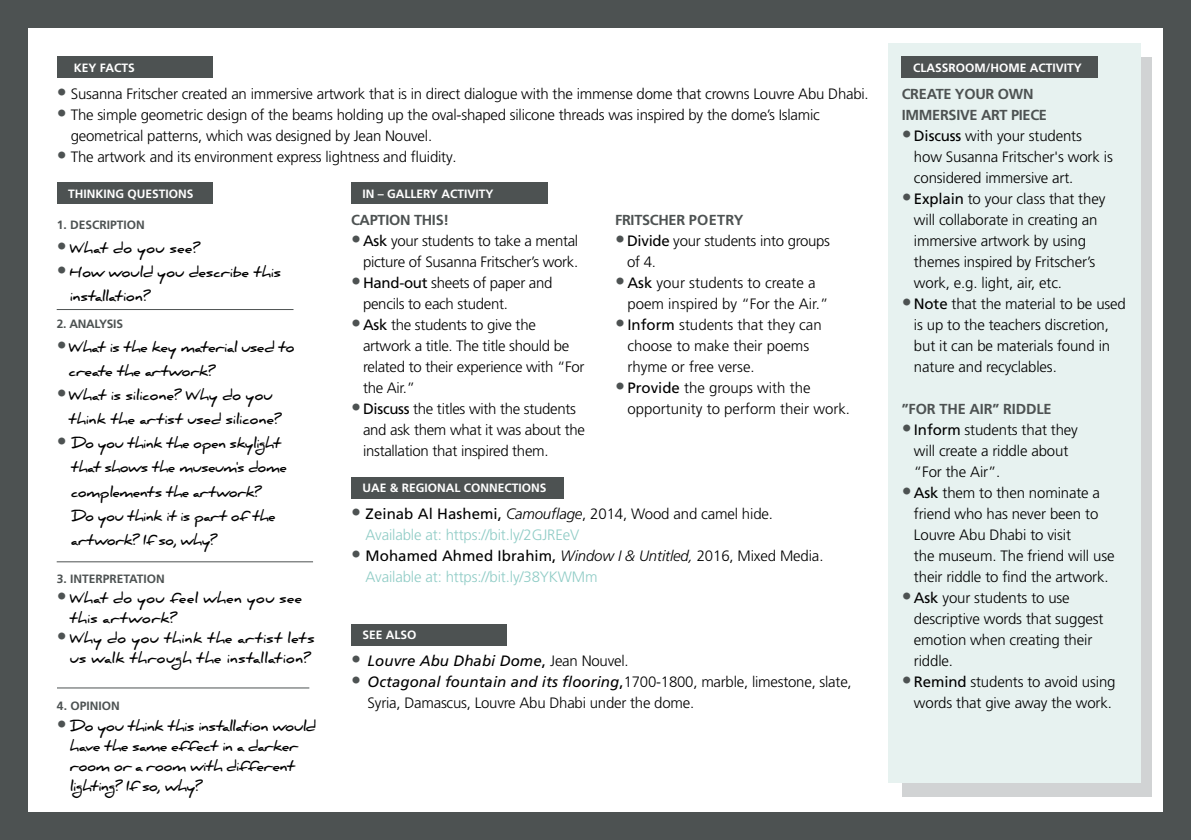
<style>
.page{position:relative;width:1191px;height:840px;background:#fff}
.page>*{position:absolute;margin:0;border:0;box-sizing:border-box;transform-origin:0 0}
.t1{font:300 15px/21px "Frutiger LT Pro";letter-spacing:-.015em;color:#000}
.t2{font:300 15px/21px "Frutiger LT Pro";letter-spacing:-.01em;color:#90ccc6}
.t3{font:italic 15px "Frutiger LT Pro";letter-spacing:.005em;color:#000}
.t4{font:700 14.4px/21px "Frutiger LT Pro";letter-spacing:-.02em;color:#4d5252}
.t5{font:700 14px/24px "Daniel";letter-spacing:-.02em;color:#000}
.t6{font:700 14px/20px "Daniel";letter-spacing:.01em;color:#000}
.t7{font:700 12px "Frutiger LT Pro";color:#fff}
.t8{font:700 12px "Frutiger LT Pro";color:#4d5252}
.t9{font:700 12px "Frutiger LT Pro";letter-spacing:-.02em;color:#4d5252}
.s1{font-size:20px;color:#4d5252}
.s2{font-family:"Frutiger LT Pro";font-weight:300;font-size:20px;color:#4d5252}
.s3{font-weight:400}
.s4{font-weight:400;color:#000}
.s5{font-style:italic;color:#000}
.s6{color:#000}
.s7{font-weight:300;font-style:normal;font-size:20px;color:#4d5252}
.s8{font-style:normal}
.s9{font-weight:300;font-style:normal}
.s10{font-weight:400;font-style:italic}
</style>
<div class="page">
<div style="left:57px;top:57px;width:156px;height:21px;background:#4d5252"></div>
<div style="left:351px;top:477px;width:212px;height:21px;background:#4d5252"></div>
<div style="left:351px;top:624px;width:156px;height:21px;background:#4d5252"></div>
<div style="left:57px;top:183px;width:156px;height:21px;background:#4d5252"></div>
<div style="left:901px;top:57px;width:250px;height:738px;background:#d1d3d4"></div>
<div style="left:888px;top:43px;width:253px;height:739px;background:#e7f2f0"></div>
<div style="left:901px;top:57px;width:197px;height:21px;background:#4d5252"></div>
<div style="left:351px;top:183px;width:196px;height:21px;background:#4d5252"></div>
<hr style="left:57px;top:309px;width:236px;height:1px;background:#4d5252">
<hr style="left:57px;top:561px;width:256px;height:1px;background:#4d5252">
<hr style="left:57px;top:687px;width:252px;height:1px;background:#4d5252">
<div style="left:0;top:0;width:27px;height:839px;background:#4d5252"></div>
<div style="left:1163px;top:0;width:28px;height:839px;background:#4d5252"></div>
<div style="left:11px;top:0;width:1180px;height:27px;background:#4d5252"></div>
<div style="left:11px;top:812px;width:1180px;height:27px;background:#4d5252"></div>
<p class="t7" style="left:74px;top:60px;width:62px">KEY FACTS</p>
<p class="t1" style="left:57px;top:83px;width:813px"><span class="s1">•</span> Susanna Fritscher created an immersive artwork that is in direct dialogue with the immense dome that crowns Louvre Abu Dhabi.</p>
<p class="t1" style="left:71px;top:104px;width:750px;text-indent:-14px"><span class="s1">•</span> The simple geometric design of the beams holding up the oval-shaped silicone threads was inspired by the dome’s Islamic geometrical patterns, which was designed by Jean Nouvel.</p>
<p class="t1" style="left:57px;top:146px;width:401px"><span class="s1">•</span> The artwork and its environment express lightness and fluidity.</p>
<p class="t7" style="left:68px;top:186px;width:127px">THINKING QUESTIONS</p>
<p class="t8" style="left:57px;top:218px;width:90px">1. DESCRIPTION</p>
<p class="t6" style="left:57px;top:238px;width:145px"><span class="s2">•</span> What do you see?</p>
<p class="t5" style="left:70px;top:260px;width:213px;text-indent:-13px"><span class="s2">•</span> How would you describe this installation?</p>
<p class="t9" style="left:57px;top:317px;width:68px">2. ANALYSIS</p>
<p class="t5" style="left:69px;top:335px;width:228px;text-indent:-12px"><span class="s2">•</span> What is the key material used to create the artwork?</p>
<p class="t5" style="left:69px;top:383px;width:214px;text-indent:-12px"><span class="s2">•</span> What is silicone? Why do you think the artist used silicone?</p>
<p class="t5" style="left:71px;top:431px;width:217px;text-indent:-15px"><span class="s2">•</span> Do you think the open skylight that shows the museum's dome complements the artwork?<br>Do you think it is part of the artwork? If so, why?</p>
<p class="t8" style="left:57px;top:571px;width:110px">3. INTERPRETATION</p>
<p class="t6" style="left:70px;top:587px;width:234px;text-indent:-13px"><span class="s2">•</span> What do you feel when you see this artwork?</p>
<p class="t6" style="left:57px;top:627px;width:260px;text-align:right"><span class="s2">•</span> Why do you think the artist lets us walk through the installation?</p>
<p class="t8" style="left:57px;top:698px;width:64px">4. OPINION</p>
<p class="t5" style="left:70px;top:715px;width:248px;line-height:20px;text-indent:-13px"><span class="s2">•</span> Do you think this installation would have the same effect in a darker room or a room with different lighting? If so, why?</p>
<p class="t7" style="left:362px;top:186px;width:132px">IN – GALLERY ACTIVITY</p>
<p class="t4" style="left:351px;top:209px;width:100px">CAPTION THIS!</p>
<p class="t1" style="left:351px;top:230px;width:229px;text-align:right"><span class="s1">•</span><span class="s3">Ask</span> your students to take a mental picture of Susanna Fritscher’s work.</p>
<p class="t1" style="left:363px;top:272px;width:191px;text-indent:-12px"><span class="s1">•</span><span class="s3">Hand-out</span> sheets of paper and pencils to each student.</p>
<p class="t1" style="left:363px;top:314px;width:223px;text-indent:-12px"><span class="s1">•</span><span class="s3">Ask</span> the students to give the artwork a title. The title should be related to their experience with “For the Air.”</p>
<p class="t1" style="left:363px;top:398px;width:223px;text-indent:-12px"><span class="s1">•</span><span class="s3">Discuss</span> the titles with the students and ask them what it was about the installation that inspired them.</p>
<p class="t7" style="left:362px;top:480px;width:186px">UAE &amp; REGIONAL CONNECTIONS</p>
<p class="t4" style="left:615px;top:209px;width:130px">FRITSCHER POETRY</p>
<p class="t1" style="left:627px;top:230px;width:204px;text-indent:-12px"><span class="s1">•</span><span class="s3">Divide</span> your students into groups of 4.</p>
<p class="t1" style="left:627px;top:272px;width:202px;text-indent:-12px"><span class="s1">•</span> <span class="s3">Ask</span> your students to create a poem inspired by “For the Air.”</p>
<p class="t1" style="left:627px;top:314px;width:196px;text-indent:-12px"><span class="s1">•</span> <span class="s3">Inform</span> students that they can choose to make their poems rhyme or free verse.</p>
<p class="t1" style="left:627px;top:377px;width:224px;text-indent:-12px"><span class="s1">•</span> <span class="s3">Provide</span> the groups with the opportunity to perform their work.</p>
<p class="t2" style="left:365px;top:503px;width:409px;text-indent:-15px"><span class="s1">•</span> <span class="s4">Zeinab Al Hashemi,</span> <span class="s5">Camouflage</span><span class="s6">, 2014, Wood and camel hide.<br></span>Available at: https://bit.ly/2GJREeV</p>
<p class="t2" style="left:365px;top:545px;width:459px;text-indent:-15px"><span class="s1">•</span> <span class="s4">Mohamed Ahmed Ibrahim,</span> <span class="s5">Window I &amp; Untitled,</span> <span class="s6">2016, Mixed Media.<br></span>Available at: https://bit.ly/38YKWMm</p>
<p class="t7" style="left:362px;top:627px;width:56px">SEE ALSO</p>
<p class="t3" style="left:351px;top:652px;width:279px"><span class="s7">•</span> Louvre Abu Dhabi Dome<span class="s8">,</span> <span class="s9">Jean Nouvel.</span></p>
<p class="t1" style="left:367px;top:671px;width:486px;text-indent:-17px"><span class="s1">•</span> <span class="s10">Octagonal fountain and its flooring</span><span class="s3">,</span>1700-1800, marble, limestone, slate,<br>Syria, Damascus, Louvre Abu Dhabi under the dome.</p>
<p class="t7" style="left:913px;top:60px;width:170px">CLASSROOM/HOME ACTIVITY</p>
<p class="t4" style="left:901px;top:83px;width:147px">CREATE YOUR OWN<br>IMMERSIVE ART PIECE</p>
<p class="t1" style="left:914px;top:125px;width:200px;text-indent:-12px"><span class="s1">•</span> <span class="s3">Discuss</span> with your students how Susanna Fritscher's work is considered immersive art.</p>
<p class="t1" style="left:914px;top:188px;width:193px;text-indent:-12px"><span class="s1">•</span> <span class="s3">Explain</span> to your class that they will collaborate in creating an immersive artwork by using themes inspired by Fritscher’s work, e.g. light, air, etc.</p>
<p class="t1" style="left:914px;top:293px;width:213px;text-indent:-12px"><span class="s1">•</span> <span class="s3">Note</span> that the material to be used is up to the teachers discretion, but it can be materials found in nature and recyclables.</p>
<p class="t4" style="left:901px;top:398px;width:151px">”FOR THE AIR” RIDDLE</p>
<p class="t1" style="left:914px;top:419px;width:165px;text-indent:-12px"><span class="s1">•</span> <span class="s3">Inform</span> students that they will create a riddle about “For the Air”.</p>
<p class="t1" style="left:914px;top:482px;width:202px;text-indent:-12px"><span class="s1">•</span> <span class="s3">Ask</span> them to then nominate a friend who has never been to<br>Louvre Abu Dhabi to visit<br>the museum. The friend will use their riddle to find the artwork.</p>
<p class="t1" style="left:914px;top:587px;width:191px;text-indent:-12px"><span class="s1">•</span> <span class="s3">Ask</span> your students to use descriptive words that suggest emotion when creating their riddle.</p>
<p class="t1" style="left:901px;top:671px;width:215px;text-align:center"><span class="s1">•</span> <span class="s3">Remind</span> students to avoid using words that give away the work.</p>
</div>
